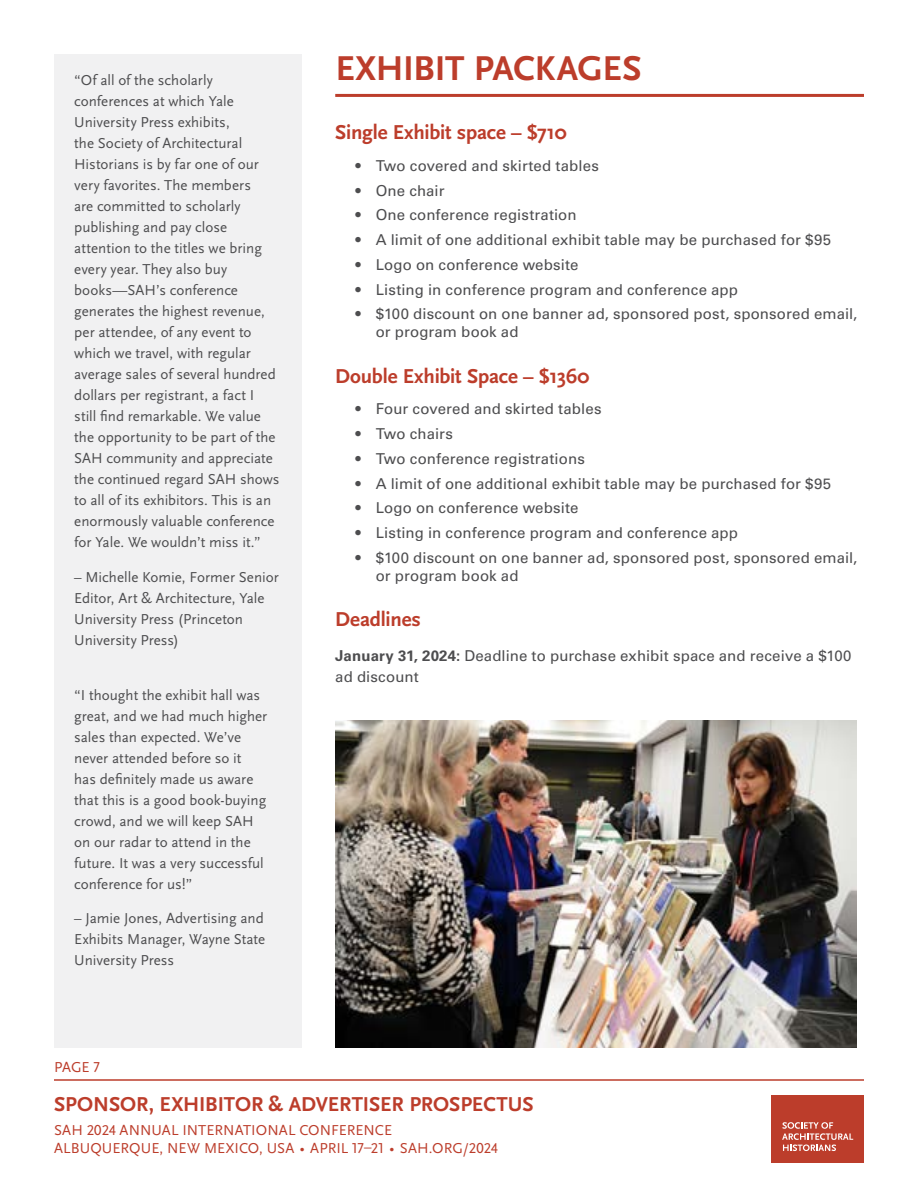
<style>
.page{position:relative;width:918px;height:1188px;background:#fff}
.page>*{position:absolute;margin:0;border:0;box-sizing:border-box;transform-origin:0 0}
.t1{font:700 36px "Scala Sans OT";letter-spacing:-.01em;color:#bc3d2b}
.t2{font:700 21px "Scala Sans OT";letter-spacing:-.005em;color:#bc3d2b}
.t3{font:15px/21px "Scala Sans OT";color:#4d4d4f}
.t4{font:15px/18px "Univers LTCYR 55 Roman";letter-spacing:.01em;color:#4d4d4f}
.t5{font:15px/18px "Scala Sans OT";letter-spacing:.005em;color:#bc3d2b}
.s1{font-family:"Univers LTCYR 65";font-weight:700}
</style>
<div class="page">
<hr style="left:335px;top:94px;width:529px;height:3px;background:#bc3d2b">
<div style="left:54px;top:54px;width:248px;height:994px;background:#f1f1f2"></div>
<img style="left:335px;top:720px;width:521px;height:328px">
<hr style="left:54px;top:1079px;width:810px;height:2px;background:#bc3d2b">
<div style="left:771px;top:1095px;width:93px;height:68px;background:#bc3d2b"></div>
<svg style="left:782px;top:1122px;width:71px;height:29px"></svg>
<p class="t3" style="left:74px;top:70px;width:207px">“Of all of the scholarly conferences at which Yale<br>University Press exhibits,<br>the Society of Architectural<br>Historians is by far one of our very favorites. The members<br>are committed to scholarly publishing and pay close attention to the titles we bring every year. They also buy books—SAH’s conference generates the highest revenue, per attendee, of any event to which we travel, with regular average sales of several hundred dollars per registrant, a fact I still find remarkable. We value the opportunity to be part of the<br>SAH community and appreciate the continued regard SAH shows to all of its exhibitors. This is an enormously valuable conference for Yale. We wouldn’t miss it.”</p>
<p class="t3" style="left:74px;top:567px;width:206px">– Michelle Komie, Former Senior<br>Editor, Art &amp; Architecture, Yale<br>University Press (Princeton<br>University Press)</p>
<p class="t3" style="left:74px;top:684px;width:195px">“I thought the exhibit hall was great, and we had much higher sales than expected. We’ve never attended before so it<br>has definitely made us aware that this is a good book-buying crowd, and we will keep SAH on our radar to attend in the future. It was a very successful conference for us!”</p>
<p class="t3" style="left:74px;top:908px;width:193px;text-align:justify">– Jamie Jones, Advertising and Exhibits Manager, Wayne State University Press</p>
<p class="t5" style="left:54px;top:1058px;width:47px">PAGE 7</p>
<h1 class="t1" style="left:335px;top:49px;width:308px">EXHIBIT PACKAGES</h1>
<h2 class="t2" style="left:335px;top:121px;width:233px">Single Exhibit space – $710</h2>
<p class="t4" style="left:356px;top:156px;width:245px">• Two covered and skirted tables</p>
<p class="t4" style="left:356px;top:181px;width:91px">• One chair</p>
<p class="t4" style="left:356px;top:205px;width:223px">• One conference registration</p>
<p class="t4" style="left:356px;top:230px;width:477px">• A limit of one additional exhibit table may be purchased for $95</p>
<p class="t4" style="left:356px;top:255px;width:225px">• Logo on conference website</p>
<p class="t4" style="left:356px;top:280px;width:384px">• Listing in conference program and conference app</p>
<p class="t4" style="left:376px;top:304px;width:483px;text-indent:-20px">• $100 discount on one banner ad, sponsored post, sponsored email, or program book ad</p>
<h2 class="t2" style="left:335px;top:364px;width:256px">Double Exhibit Space – $1360</h2>
<p class="t4" style="left:356px;top:399px;width:248px">• Four covered and skirted tables</p>
<p class="t4" style="left:356px;top:424px;width:99px">• Two chairs</p>
<p class="t4" style="left:356px;top:449px;width:231px">• Two conference registrations</p>
<p class="t4" style="left:356px;top:474px;width:477px">• A limit of one additional exhibit table may be purchased for $95</p>
<p class="t4" style="left:356px;top:498px;width:225px">• Logo on conference website</p>
<p class="t4" style="left:356px;top:523px;width:384px">• Listing in conference program and conference app</p>
<p class="t4" style="left:376px;top:548px;width:483px;text-indent:-20px">• $100 discount on one banner ad, sponsored post, sponsored email, or program book ad</p>
<h2 class="t2" style="left:335px;top:608px;width:87px">Deadlines</h2>
<p class="t4" style="left:335px;top:644px;width:518px;line-height:21px"><span class="s1">January 31, 2024:</span> Deadline to purchase exhibit space and receive a $100 ad discount</p>
<h2 class="t2" style="left:54px;top:1092px;width:481px">SPONSOR, EXHIBITOR &amp; ADVERTISER PROSPECTUS</h2>
<p class="t5" style="left:54px;top:1122px;width:445px">SAH 2024 ANNUAL INTERNATIONAL CONFERENCE<br>ALBUQUERQUE, NEW MEXICO, USA ∙ APRIL 17–21 ∙ SAH.ORG/2024</p>
</div>
